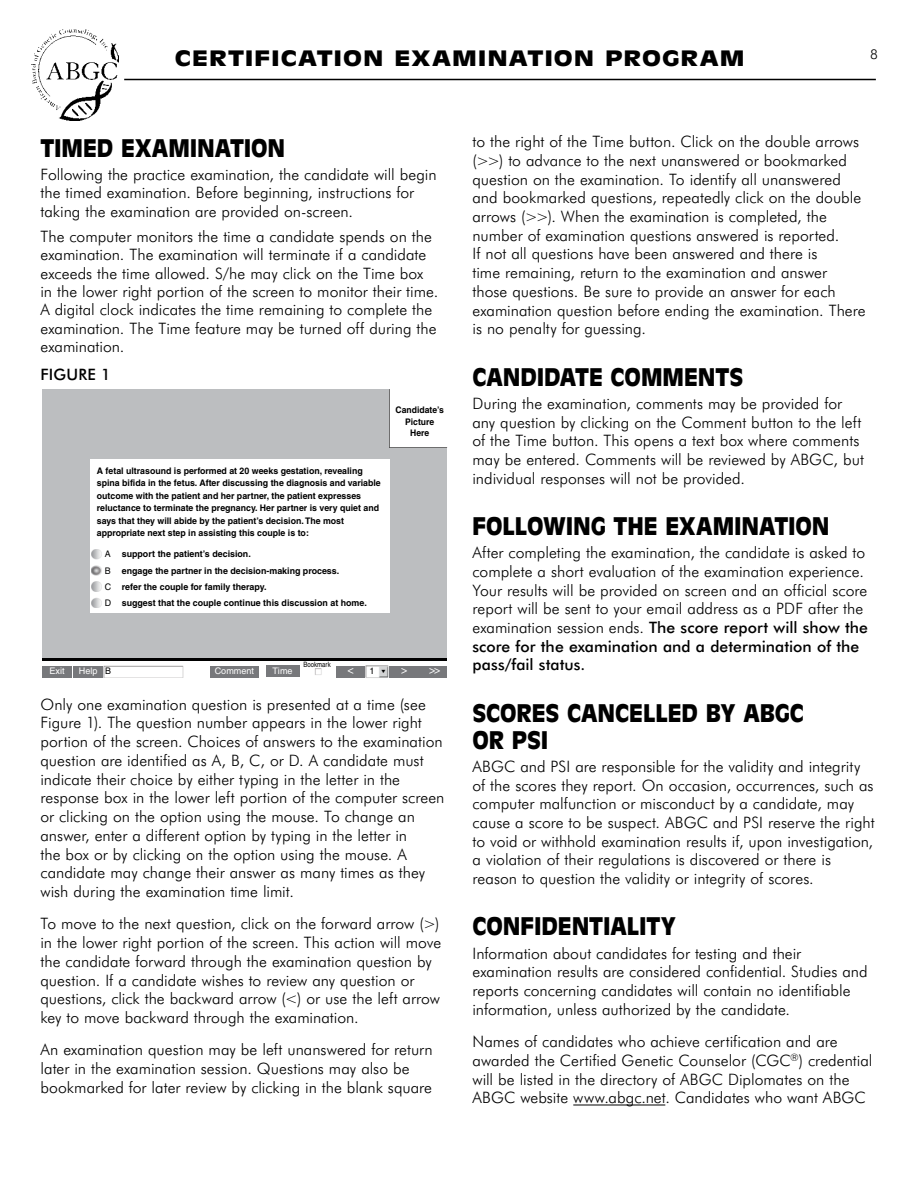
<style>
.page{position:relative;width:918px;height:1188px;background:#fff}
.page>*{position:absolute;margin:0;border:0;box-sizing:border-box;transform-origin:0 0}
.t1{font:900 24px/27px "Antique Olive";letter-spacing:-.005em;color:#000;scale:.95 1}
.t2{font:900 21px "Antique Olive";letter-spacing:.035em;color:#000;scale:1.25 1}
.t3{font:300 15.75px/18.8px "Futura BT";color:#000}
.t4{font:500 15.75px "Futura BT";letter-spacing:.015em;color:#000}
.t5{font:300 13.5px "Futura BT";color:#000}
.t6{font:12.45px "Franklin Gothic";color:#fff}
.t7{font:700 9px/12.5px "Helvetica";color:#000}
.t8{font:700 9px/11.4px "Helvetica";color:#000;text-align:center;scale:.95 1}
.t9{font:9px "Helvetica";color:#fff}
.t10{font:condensed 7.35px "Helvetica";color:#000}
.s1{font-weight:400}
.s2{color:#000}
.s3{font-family:"Helvetica";font-size:9px;color:#000}
.s4{font-weight:500}
</style>
<div class="page">
<hr style="left:124px;top:79px;width:752px;height:1px;background:#000">
<img style="left:32px;top:30px;width:86px;height:90px">
<div style="left:42px;top:389px;width:405px;height:271px;background:#bcbec0"></div>
<svg style="left:389px;top:389px;width:58px;height:59px;background:#f3f3f3"></svg>
<div style="left:90px;top:460px;width:299px;height:153px;background:#fff"></div>
<div style="left:42px;top:666px;width:30px;height:11px;background:#77787b"></div>
<div style="left:393px;top:405px;width:53px;height:36px;background:#fff"></div>
<hr style="left:42px;top:659px;width:405px;height:2px;background:#000">
<div style="left:73px;top:666px;width:30px;height:11px;background:#77787b"></div>
<div style="left:210px;top:666px;width:48px;height:11px;background:#77787b"></div>
<div style="left:266px;top:666px;width:33px;height:11px;background:#77787b"></div>
<img style="left:104px;top:665px;width:80px;height:13px">
<svg style="left:315px;top:668px;width:7px;height:7px"></svg>
<div style="left:336px;top:666px;width:30px;height:11px;background:#77787b"></div>
<img style="left:366px;top:665px;width:23px;height:13px">
<svg style="left:91px;top:549px;width:10px;height:59px"></svg>
<div style="left:389px;top:666px;width:30px;height:11px;background:#77787b"></div>
<div style="left:420px;top:666px;width:27px;height:11px;background:#77787b"></div>
<hr style="left:573px;top:1105px;width:92px;height:1px;background:#000">
<h2 class="t2" style="left:175px;top:45px;width:457px">CERTIFICATION EXAMINATION PROGRAM</h2>
<p class="t5" style="left:870px;top:46px;width:9px">8</p>
<h1 class="t1" style="left:40px;top:135px;width:259px">TIMED EXAMINATION</h1>
<p class="t3" style="left:40px;top:165px;width:398px">Following the practice examination, the candidate will begin the timed examination. Before beginning, instructions for taking the examination are provided on-screen.</p>
<p class="t3" style="left:40px;top:227px;width:398px">The computer monitors the time a candidate spends on the examination. The examination will terminate if a candidate exceeds the time allowed. S/he may click on the Time box in the lower right portion of the screen to monitor their time.<br>A digital clock indicates the time remaining to complete the examination. The Time feature may be turned off during the examination.</p>
<p class="t4" style="left:40px;top:365px;width:72px">FIGURE 1</p>
<p class="t7" style="left:97px;top:464px;width:286px">A fetal ultrasound is performed at 20 weeks gestation, revealing spina bifida in the fetus. After discussing the diagnosis and variable outcome with the patient and her partner, the patient expresses reluctance to terminate the pregnancy. Her partner is very quiet and says that they will abide by the patient’s decision.The most appropriate next step in assisting this couple is to:</p>
<p class="t7" style="left:105px;top:546px;width:264px;line-height:16.2px"><span class="s1">A</span> support the patient’s decision.<br><span class="s1">B</span> engage the partner in the decision-making process.<br><span class="s1">C</span> refer the couple for family therapy.<br><span class="s1">D</span> suggest that the couple continue this discussion at home.</p>
<p class="t8" style="left:396px;top:404px;width:52px">Candidate’s<br>Picture<br>Here</p>
<p class="t10" style="left:303px;top:660px;width:29px">Bookmark</p>
<p class="t9" style="left:79px;top:666px;width:34px">Help <span class="s2">B</span></p>
<p class="t9" style="left:215px;top:666px;width:41px">Comment</p>
<p class="t9" style="left:272px;top:665px;width:22px">Time</p>
<p class="t6" style="left:347px;top:663px;width:40px">&lt;<span class="s3">1</span><span class="s2">▼</span></p>
<p class="t9" style="left:49px;top:666px;width:17px">Exit</p>
<p class="t6" style="left:401px;top:663px;width:42px">&gt; &gt;&gt;</p>
<p class="t3" style="left:40px;top:695px;width:405px">Only one examination question is presented at a time (see Figure 1). The question number appears in the lower right portion of the screen. Choices of answers to the examination question are identified as A, B, C, or D. A candidate must indicate their choice by either typing in the letter in the response box in the lower left portion of the computer screen or clicking on the option using the mouse. To change an answer, enter a different option by typing in the letter in<br>the box or by clicking on the option using the mouse. A candidate may change their answer as many times as they wish during the examination time limit.</p>
<p class="t3" style="left:40px;top:914px;width:402px">To move to the next question, click on the forward arrow (&gt;) in the lower right portion of the screen. This action will move the candidate forward through the examination question by question. If a candidate wishes to review any question or questions, click the backward arrow (&lt;) or use the left arrow key to move backward through the examination.</p>
<p class="t3" style="left:40px;top:1040px;width:394px">An examination question may be left unanswered for return later in the examination session. Questions may also be bookmarked for later review by clicking in the blank square</p>
<p class="t3" style="left:472px;top:132px;width:395px">to the right of the Time button. Click on the double arrows (&gt;&gt;) to advance to the next unanswered or bookmarked question on the examination. To identify all unanswered and bookmarked questions, repeatedly click on the double arrows (&gt;&gt;). When the examination is completed, the number of examination questions answered is reported.<br>If not all questions have been answered and there is<br>time remaining, return to the examination and answer those questions. Be sure to provide an answer for each examination question before ending the examination. There is no penalty for guessing.</p>
<h1 class="t1" style="left:472px;top:363px;width:287px">CANDIDATE COMMENTS</h1>
<p class="t3" style="left:472px;top:394px;width:393px">During the examination, comments may be provided for any question by clicking on the Comment button to the left of the Time button. This opens a text box where comments may be entered. Comments will be reviewed by ABGC, but individual responses will not be provided.</p>
<h1 class="t1" style="left:472px;top:513px;width:377px">FOLLOWING THE EXAMINATION</h1>
<p class="t3" style="left:472px;top:543px;width:397px">After completing the examination, the candidate is asked to complete a short evaluation of the examination experience.<br>Your results will be provided on screen and an official score report will be sent to your email address as a PDF after the examination session ends. <span class="s4">The score report will show the score for the examination and a determination of the pass/fail status.</span></p>
<h1 class="t1" style="left:472px;top:699px;width:350px">SCORES CANCELLED BY ABGC<br>OR PSI</h1>
<p class="t3" style="left:472px;top:757px;width:404px">ABGC and PSI are responsible for the validity and integrity of the scores they report. On occasion, occurrences, such as computer malfunction or misconduct by a candidate, may cause a score to be suspect. ABGC and PSI reserve the right to void or withhold examination results if, upon investigation, a violation of their regulations is discovered or there is reason to question the validity or integrity of scores.</p>
<h1 class="t1" style="left:472px;top:913px;width:216px">CONFIDENTIALITY</h1>
<p class="t3" style="left:472px;top:943px;width:397px">Information about candidates for testing and their examination results are considered confidential. Studies and reports concerning candidates will contain no identifiable information, unless authorized by the candidate.</p>
<p class="t3" style="left:472px;top:1032px;width:402px">Names of candidates who achieve certification and are awarded the Certified Genetic Counselor (CGC<sup>®</sup>) credential will be listed in the directory of ABGC Diplomates on the ABGC website www.abgc. net. Candidates who want ABGC</p>
</div>
